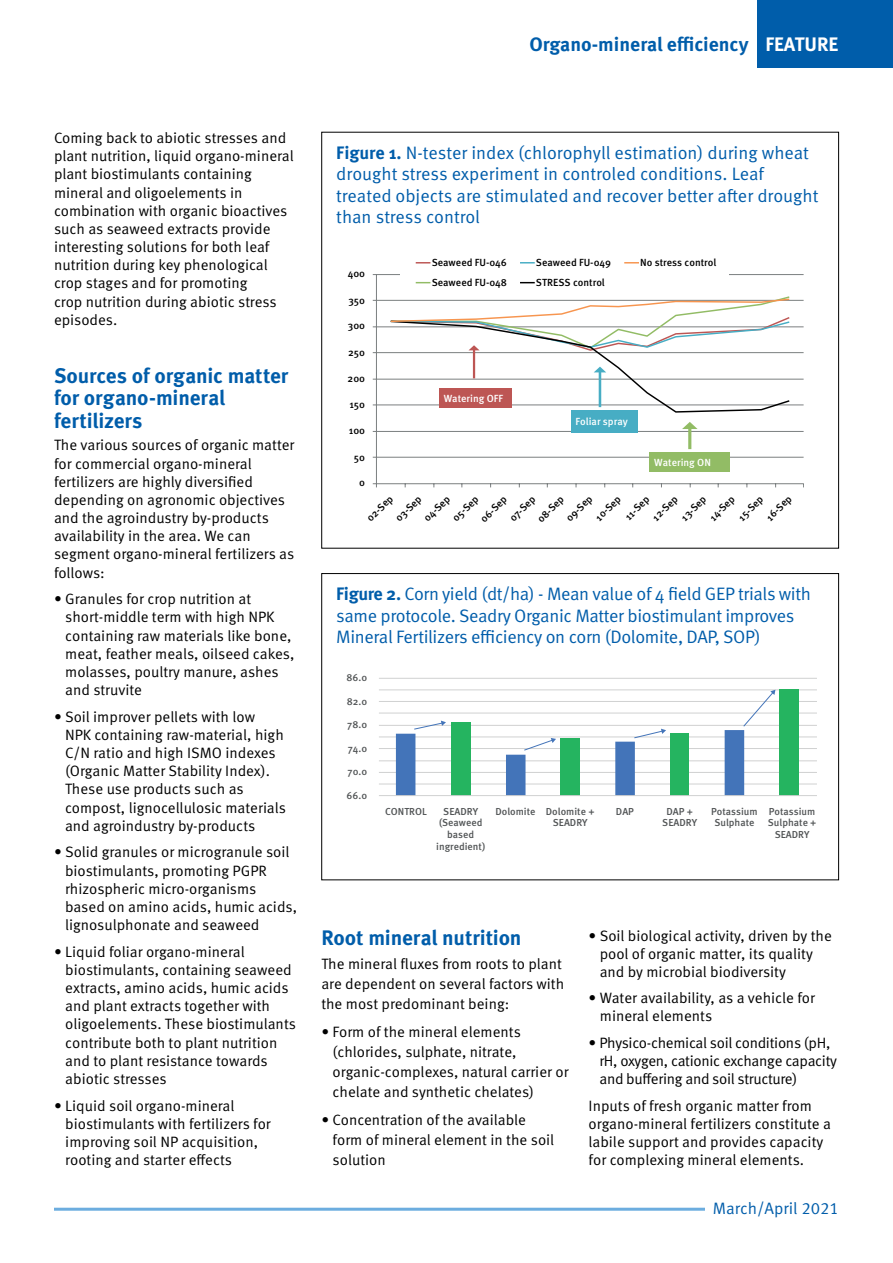
<style>
.page{position:relative;width:893px;height:1263px;background:#fff}
.page>*{position:absolute;margin:0;border:0;box-sizing:border-box;transform-origin:0 0}
.t1{font:700 21px/22.6px "Meta Pro";letter-spacing:-.01em;color:#005daa}
.t2{font:700 19.5px "Meta Pro";color:#005daa}
.t3{font:18px/21.6px "Meta Pro Norm";letter-spacing:-.01em;color:#005daa}
.t4{font:16.5px "Meta Pro Norm";color:#005daa}
.t5{font:15px/18.1px "Meta Pro Norm";color:#000}
.t6{font:15px/18.1px "Meta Pro Norm";letter-spacing:-.02em;color:#000}
.t7{font:500 10.35px/20px "Meta Pro";color:#000}
.t8{font:500 10.35px "Meta Pro";color:#fff}
.t9{font:500 10.2px/11.6px "Meta Pro";color:#515455;text-align:center}
.s1{color:#fff}
.s2{font-family:"Meta Pro";font-weight:700}
</style>
<div class="page">
<hr style="left:54px;top:1208px;width:785px;height:3px;background:#6caddf">
<div style="left:705px;top:1193px;width:134px;height:29px;background:#fff"></div>
<div style="left:757px;top:0;width:136px;height:68px;background:#005daa"></div>
<hr style="left:376px;top:457px;width:428px;height:1px;background:#7b7f80">
<hr style="left:376px;top:431px;width:428px;height:1px;background:#7b7f80">
<hr style="left:376px;top:405px;width:428px;height:1px;background:#7b7f80">
<hr style="left:376px;top:379px;width:428px;height:1px;background:#7b7f80">
<hr style="left:376px;top:352px;width:428px;height:1px;background:#7b7f80">
<hr style="left:376px;top:327px;width:428px;height:1px;background:#7b7f80">
<hr style="left:376px;top:300px;width:428px;height:1px;background:#7b7f80">
<hr style="left:376px;top:274px;width:428px;height:1px;background:#7b7f80">
<hr style="left:376px;top:275px;width:1px;height:209px;background:#7b7f80">
<hr style="left:376px;top:483px;width:428px;height:1px;background:#7b7f80">
<svg style="left:682px;top:422px;width:15px;height:27px"></svg>
<div style="left:571px;top:411px;width:66px;height:22px;background:#47adc4"></div>
<div style="left:649px;top:453px;width:80px;height:19px;background:#92bc65"></div>
<svg style="left:389px;top:296px;width:402px;height:117px"></svg>
<div style="left:400px;top:249px;width:329px;height:44px;background:#fff"></div>
<svg style="left:416px;top:262px;width:14px;height:1px"></svg>
<svg style="left:416px;top:282px;width:14px;height:1px"></svg>
<svg style="left:520px;top:262px;width:15px;height:1px"></svg>
<svg style="left:520px;top:282px;width:15px;height:1px"></svg>
<svg style="left:624px;top:262px;width:15px;height:1px"></svg>
<hr style="left:379px;top:784px;width:438px;height:1px;background:#d0d1d1">
<hr style="left:379px;top:772px;width:438px;height:1px;background:#d0d1d1">
<hr style="left:379px;top:760px;width:438px;height:1px;background:#d0d1d1">
<hr style="left:379px;top:748px;width:438px;height:1px;background:#d0d1d1">
<hr style="left:379px;top:737px;width:438px;height:1px;background:#d0d1d1">
<hr style="left:379px;top:725px;width:438px;height:1px;background:#d0d1d1">
<hr style="left:379px;top:713px;width:438px;height:1px;background:#d0d1d1">
<hr style="left:379px;top:701px;width:438px;height:1px;background:#d0d1d1">
<hr style="left:379px;top:690px;width:438px;height:1px;background:#d0d1d1">
<hr style="left:379px;top:678px;width:438px;height:1px;background:#d0d1d1">
<div style="left:780px;top:689px;width:19px;height:107px;background:#25b460"></div>
<hr style="left:379px;top:795px;width:438px;height:1px;background:#d0d1d1">
<svg style="left:396px;top:690px;width:379px;height:106px"></svg>
<div style="left:321px;top:573px;width:518px;height:307px;border:1px solid #000"></div>
<h2 class="t2" style="left:529px;top:29px;width:311px">Organo-mineral efficiency <span class="s1">FEATURE</span></h2>
<p class="t5" style="left:54px;top:128px;width:241px">Coming back to abiotic stresses and plant nutrition, liquid organo-mineral plant biostimulants containing mineral and oligoelements in combination with organic bioactives such as seaweed extracts provide interesting solutions for both leaf nutrition during key phenological crop stages and for promoting<br>crop nutrition during abiotic stress episodes.</p>
<h1 class="t1" style="left:54px;top:363px;width:236px">Sources of organic matter for organo-mineral fertilizers</h1>
<p class="t5" style="left:54px;top:435px;width:242px">The various sources of organic matter for commercial organo-mineral fertilizers are highly diversified depending on agronomic objectives and the agroindustry by-products availability in the area. We can segment organo-mineral fertilizers as follows:</p>
<p class="t5" style="left:65px;top:589px;width:231px;text-indent:-11px">• Granules for crop nutrition at short-middle term with high NPK containing raw materials like bone, meat, feather meals, oilseed cakes, molasses, poultry manure, ashes and struvite</p>
<p class="t5" style="left:65px;top:706px;width:223px;text-indent:-11px">• Soil improver pellets with low<br>NPK containing raw-material, high<br>C/N ratio and high ISMO indexes (Organic Matter Stability Index).<br>These use products such as compost, lignocellulosic materials and agroindustry by-products</p>
<p class="t5" style="left:65px;top:842px;width:234px;text-indent:-11px">• Solid granules or microgranule soil biostimulants, promoting PGPR rhizospheric micro-organisms based on amino acids, humic acids, lignosulphonate and seaweed</p>
<p class="t5" style="left:65px;top:941px;width:232px;text-indent:-11px">• Liquid foliar organo-mineral biostimulants, containing seaweed extracts, amino acids, humic acids and plant extracts together with oligoelements. These biostimulants contribute both to plant nutrition and to plant resistance towards abiotic stresses</p>
<p class="t5" style="left:65px;top:1095px;width:207px;text-indent:-11px">• Liquid soil organo-mineral biostimulants with fertilizers for improving soil NP acquisition, rooting and starter effects</p>
<p class="t3" style="left:336px;top:140px;width:484px"><span class="s2">Figure 1.</span> N-tester index (chlorophyll estimation) during wheat drought stress experiment in controled conditions. Leaf treated objects are stimulated and recover better after drought than stress control</p>
<p class="t7" style="left:348px;top:263px;width:19px">400</p>
<p class="t7" style="left:348px;top:289px;width:18px">350</p>
<p class="t7" style="left:348px;top:315px;width:19px">300</p>
<p class="t7" style="left:348px;top:342px;width:19px">250</p>
<p class="t7" style="left:348px;top:367px;width:19px">200</p>
<p class="t7" style="left:349px;top:394px;width:17px">150</p>
<p class="t7" style="left:349px;top:420px;width:18px">100</p>
<p class="t7" style="left:354px;top:446px;width:13px">50</p>
<p class="t7" style="left:359px;top:472px;width:7px">0</p>
<p class="t7" style="left:432px;top:251px;width:77px">Seaweed FU-046<br>Seaweed FU-048</p>
<p class="t7" style="left:536px;top:251px;width:77px">Seaweed FU-049<br>STRESS control</p>
<p class="t7" style="left:640px;top:251px;width:78px">No stress control</p>
<p class="t8" style="left:444px;top:390px;width:61px">Watering OFF</p>
<p class="t8" style="left:576px;top:414px;width:54px">Foliar spray</p>
<p class="t8" style="left:654px;top:455px;width:58px">Watering ON</p>
<p class="t7" style="left:361px;top:512px;width:34px;rotate:-45deg">02-Sep</p>
<p class="t7" style="left:390px;top:512px;width:34px;rotate:-45deg">03-Sep</p>
<p class="t7" style="left:418px;top:512px;width:34px;rotate:-45deg">04-Sep</p>
<p class="t7" style="left:447px;top:512px;width:34px;rotate:-45deg">05-Sep</p>
<p class="t7" style="left:475px;top:513px;width:34px;rotate:-45deg">06-Sep</p>
<p class="t7" style="left:504px;top:512px;width:33px;rotate:-45deg">07-Sep</p>
<p class="t7" style="left:531px;top:513px;width:34px;rotate:-45deg">08-Sep</p>
<p class="t7" style="left:560px;top:512px;width:34px;rotate:-45deg">09-Sep</p>
<p class="t7" style="left:589px;top:512px;width:33px;rotate:-45deg">10-Sep</p>
<p class="t7" style="left:619px;top:511px;width:31px;rotate:-45deg">11-Sep</p>
<p class="t7" style="left:647px;top:512px;width:33px;rotate:-45deg">12-Sep</p>
<p class="t7" style="left:675px;top:512px;width:32px;rotate:-45deg">13-Sep</p>
<p class="t7" style="left:704px;top:512px;width:32px;rotate:-45deg">14-Sep</p>
<p class="t7" style="left:732px;top:512px;width:32px;rotate:-45deg">15-Sep</p>
<p class="t7" style="left:760px;top:512px;width:33px;rotate:-45deg">16-Sep</p>
<p class="t3" style="left:336px;top:582px;width:476px"><span class="s2">Figure 2.</span> Corn yield (dt/ha) - Mean value of 4 field GEP trials with same protocole. Seadry Organic Matter biostimulant improves<br>Mineral Fertilizers efficiency on corn (Dolomite, DAP, SOP)</p>
<p class="t9" style="left:346px;top:671px;width:22px">86.0</p>
<p class="t9" style="left:347px;top:695px;width:22px">82.0</p>
<p class="t9" style="left:347px;top:718px;width:21px">78.0</p>
<p class="t9" style="left:348px;top:742px;width:21px">74.0</p>
<p class="t9" style="left:348px;top:765px;width:21px">70.0</p>
<p class="t9" style="left:347px;top:789px;width:22px">66.0</p>
<p class="t9" style="left:385px;top:805px;width:43px">CONTROL</p>
<p class="t9" style="left:436px;top:805px;width:51px">SEADRY (Seaweed based ingredient)</p>
<p class="t9" style="left:553px;top:805px;width:43px;text-align:left;text-indent:-57px">Dolomite Dolomite +<br>SEADRY</p>
<p class="t9" style="left:616px;top:805px;width:20px">DAP</p>
<p class="t9" style="left:662px;top:805px;width:36px">DAP +<br>SEADRY</p>
<p class="t9" style="left:711px;top:805px;width:48px">Potassium<br>Sulphate</p>
<p class="t9" style="left:768px;top:805px;width:50px">Potassium<br>Sulphate +<br>SEADRY</p>
<h1 class="t1" style="left:321px;top:925px;width:202px">Root mineral nutrition</h1>
<p class="t5" style="left:321px;top:953px;width:244px;line-height:20px">The mineral fluxes from roots to plant are dependent on several factors with the most predominant being:</p>
<p class="t5" style="left:333px;top:1021px;width:237px;line-height:20px;text-indent:-11px">• Form of the mineral elements (chlorides, sulphate, nitrate, organic-complexes, natural carrier or chelate and synthetic chelates)</p>
<p class="t5" style="left:333px;top:1109px;width:223px;line-height:20px;text-indent:-11px">• Concentration of the available form of mineral element in the soil solution</p>
<p class="t5" style="left:600px;top:925px;width:234px;text-indent:-11px">• Soil biological activity, driven by the pool of organic matter, its quality and by microbial biodiversity</p>
<p class="t5" style="left:600px;top:988px;width:217px;text-indent:-11px">• Water availability, as a vehicle for mineral elements</p>
<p class="t6" style="left:599px;top:1033px;width:239px;text-indent:-11px">• Physico-chemical soil conditions (pH, rH, oxygen, cationic exchange capacity and buffering and soil structure)</p>
<p class="t5" style="left:589px;top:1096px;width:244px">Inputs of fresh organic matter from organo-mineral fertilizers constitute a labile support and provides capacity for complexing mineral elements.</p>
<p class="t4" style="left:713px;top:1196px;width:128px">March/April 2021</p>
</div>
